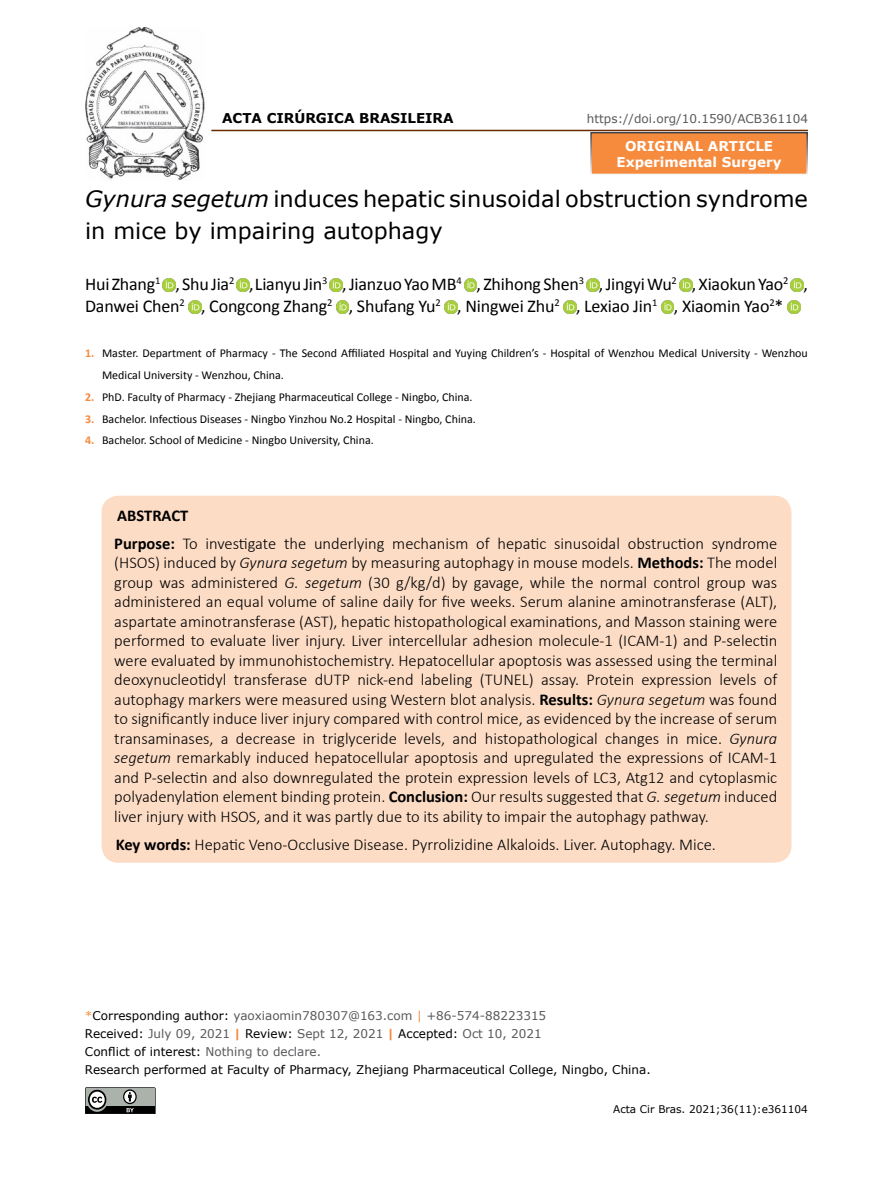
<style>
.page{position:relative;width:893px;height:1191px;background:#fff}
.page>*{position:absolute;margin:0;border:0;box-sizing:border-box;transform-origin:0 0}
.t1{font:22.5px/31.5px "Verdana";color:#000}
.t2{font:18px/21.8px "Calibri";letter-spacing:-.01em;color:#000}
.t3{font:300 16.5px/19.5px "Calibri";color:#000}
.t4{font:700 13.5px/16.2px "Verdana";color:#fff;text-align:center}
.t5{font:700 13.5px "Verdana";color:#000}
.t6{font:12px/21.8px "Calibri";color:#000}
.t7{font:12px/18px "Verdana";color:#000}
.t8{font:12px "Verdana";color:#58595b}
.t9{font:10.5px "Verdana";color:#000}
.s1{font-style:italic}
.s2{font-weight:700;color:#f68b3d}
.s3{font-weight:700}
.s4{color:#f68b3d}
.s5{color:#58595b}
</style>
<div class="page">
<img style="left:85px;top:28px;width:120px;height:152px">
<hr style="left:211px;top:130px;width:597px;height:1px;background:#6b2b00">
<div style="left:591px;top:133px;width:216px;height:41px;background:#f68b3d"></div>
<div style="left:590px;top:132px;width:218px;height:43px;border:2px solid #fff"></div>
<svg style="left:85px;top:1087px;width:71px;height:27px;background:#757875"></svg>
<svg style="left:163px;top:279px;width:13px;height:12px"></svg>
<svg style="left:237px;top:279px;width:12px;height:12px"></svg>
<svg style="left:330px;top:279px;width:12px;height:12px"></svg>
<svg style="left:464px;top:279px;width:13px;height:12px"></svg>
<svg style="left:586px;top:279px;width:13px;height:12px"></svg>
<svg style="left:679px;top:279px;width:13px;height:12px"></svg>
<svg style="left:791px;top:279px;width:13px;height:12px"></svg>
<svg style="left:189px;top:300px;width:12px;height:13px"></svg>
<svg style="left:336px;top:300px;width:13px;height:13px"></svg>
<svg style="left:445px;top:300px;width:12px;height:13px"></svg>
<svg style="left:563px;top:300px;width:13px;height:13px"></svg>
<svg style="left:661px;top:300px;width:13px;height:13px"></svg>
<svg style="left:787px;top:300px;width:13px;height:13px"></svg>
<div style="left:102px;top:495px;width:689px;height:367px;background:#fcdcc5;border-radius:17px"></div>
<p class="t5" style="left:222px;top:108px;width:233px">ACTA CIRÚRGICA BRASILEIRA</p>
<p class="t8" style="left:587px;top:110px;width:223px">https://doi.org/10.1590/ACB361104</p>
<p class="t4" style="left:617px;top:137px;width:167px">ORIGINAL ARTICLE<br>Experimental Surgery</p>
<h1 class="t1" style="left:85px;top:183px;width:724px"><span class="s1">Gynura segetum</span> induces hepatic sinusoidal obstruction syndrome in mice by impairing autophagy</h1>
<p class="t2" style="left:85px;top:273px;width:724px">Hui Zhang<sup>1</sup> , Shu Jia<sup>2</sup> ,Lianyu Jin<sup>3</sup> , Jianzuo Yao MB<sup>4</sup> , Zhihong Shen<sup>3</sup> , Jingyi Wu<sup>2</sup> , Xiaokun Yao<sup>2</sup> ,<br>Danwei Chen<sup>2</sup> , Congcong Zhang<sup>2</sup> , Shufang Yu<sup>2</sup> , Ningwei Zhu<sup>2</sup> , Lexiao Jin<sup>1</sup> , Xiaomin Yao<sup>2</sup>*</p>
<p class="t6" style="left:102px;top:342px;width:707px;text-indent:-17px"><span class="s2">1.</span> Master. Department of Pharmacy - The Second Affiliated Hospital and Yuying Children’s - Hospital of Wenzhou Medical University - Wenzhou<br>Medical University - Wenzhou, China.</p>
<p class="t6" style="left:85px;top:386px;width:389px"><span class="s2">2.</span> PhD. Faculty of Pharmacy - Zhejiang Pharmaceutical College - Ningbo, China.</p>
<p class="t6" style="left:85px;top:407px;width:392px"><span class="s2">3.</span> Bachelor. Infectious Diseases - Ningbo Yinzhou No.2 Hospital - Ningbo, China.</p>
<p class="t6" style="left:85px;top:429px;width:290px"><span class="s2">4.</span> Bachelor. School of Medicine - Ningbo University, China.</p>
<p class="t3" style="left:114px;top:501px;width:664px;line-height:28px"><span class="s3">ABSTRACT<br>Purpose:</span> To investigate the underlying mechanism of hepatic sinusoidal obstruction syndrome</p>
<p class="t3" style="left:114px;top:553px;width:665px;text-align:justify">(HSOS) induced by <span class="s1">Gynura segetum</span> by measuring autophagy in mouse models. <span class="s3">Methods:</span> The model group was administered <span class="s1">G. segetum</span> (30 g/kg/d) by gavage, while the normal control group was administered an equal volume of saline daily for five weeks. Serum alanine aminotransferase (ALT), aspartate aminotransferase (AST), hepatic histopathological examinations, and Masson staining were performed to evaluate liver injury. Liver intercellular adhesion molecule-1 (ICAM-1) and P-selectin were evaluated by immunohistochemistry. Hepatocellular apoptosis was assessed using the terminal deoxynucleotidyl transferase dUTP nick-end labeling (TUNEL) assay. Protein expression levels of autophagy markers were measured using Western blot analysis. <span class="s3">Results:</span> <span class="s1">Gynura segetum</span> was found to significantly induce liver injury compared with control mice, as evidenced by the increase of serum transaminases, a decrease in triglyceride levels, and histopathological changes in mice. <span class="s1">Gynura segetum</span> remarkably induced hepatocellular apoptosis and upregulated the expressions of ICAM-1 and P-selectin and also downregulated the protein expression levels of LC3, Atg12 and cytoplasmic polyadenylation element binding protein. <span class="s3">Conclusion:</span> Our results suggested that <span class="s1">G. segetum</span> induced liver injury with HSOS, and it was partly due to its ability to impair the autophagy pathway.</p>
<p class="t3" style="left:116px;top:834px;width:602px"><span class="s3">Key words:</span> Hepatic Veno-Occlusive Disease. Pyrrolizidine Alkaloids. Liver. Autophagy. Mice.</p>
<p class="t7" style="left:85px;top:1006px;width:567px"><span class="s4">*</span>Corresponding author: <span class="s5">yaoxiaomin780307@163.com</span> <span class="s4">|</span> <span class="s5">+86-574-88223315<br></span>Received: <span class="s5">July 09, 2021</span> <span class="s2">|</span> Review: <span class="s5">Sept 12, 2021</span> <span class="s2">|</span> Accepted: <span class="s5">Oct 10, 2021<br></span>Conflict of interest: <span class="s5">Nothing to declare.<br></span>Research performed at Faculty of Pharmacy, Zhejiang Pharmaceutical College, Ningbo, China.</p>
<p class="t9" style="left:613px;top:1101px;width:196px">Acta Cir Bras. 2021;36(11):e361104</p>
</div>
